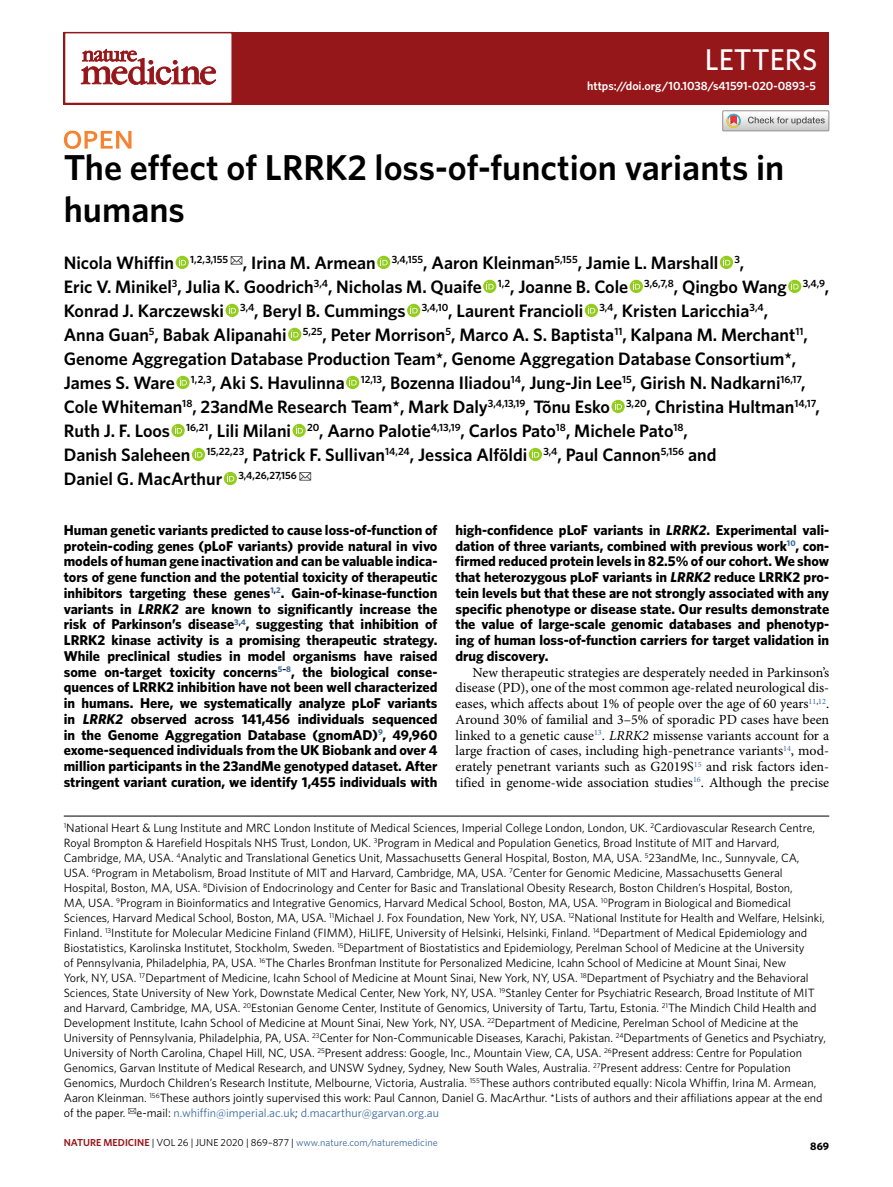
<style>
.page{position:relative;width:893px;height:1187px;background:#fff}
.page>*{position:absolute;margin:0;border:0;box-sizing:border-box;transform-origin:0 0}
.t1{font:600 36px/42px "Whitney";color:#000}
.t2{font:500 30px "Whitney";color:#fff}
.t3{font:600 18px/24px "Whitney";color:#000}
.t4{font:700 14.25px/15.8px "Whitney";color:#000;text-align:justify}
.t5{font:13.95px/15.8px "Minion Pro";color:#000;text-align:justify}
.t6{font:12px/15px "Whitney";color:#000}
.t7{font:12px "Whitney Semibold 2";color:#fff}
.t8{font:700 10.8px "Whitney";color:#000}
.t9{font:10.2px "Whitney";color:#3b699e}
.t10{font:600 10.2px "Whitney";color:#96171a}
.t11{font:10.2px "Whitney";letter-spacing:-.005em;color:#000}
.s1{font-style:italic}
.s2{color:#3b699e}
.s3{color:#000}
</style>
<div class="page">
<div style="left:64px;top:32px;width:765px;height:72px;background:#96171a"></div>
<div style="left:64px;top:32px;width:169px;height:72px;background:#fff;border:2px solid #96171a"></div>
<svg style="left:81px;top:49px;width:135px;height:36px"></svg>
<hr style="left:64px;top:815px;width:765px;height:1px;background:#000">
<svg style="left:176px;top:256px;width:13px;height:13px"></svg>
<svg style="left:179px;top:258px;width:7px;height:7px"></svg>
<svg style="left:377px;top:256px;width:13px;height:13px"></svg>
<svg style="left:380px;top:258px;width:8px;height:7px"></svg>
<svg style="left:720px;top:256px;width:13px;height:13px"></svg>
<svg style="left:723px;top:258px;width:7px;height:7px"></svg>
<svg style="left:483px;top:280px;width:13px;height:13px"></svg>
<svg style="left:486px;top:282px;width:8px;height:7px"></svg>
<svg style="left:630px;top:280px;width:13px;height:13px"></svg>
<svg style="left:633px;top:282px;width:7px;height:7px"></svg>
<svg style="left:788px;top:280px;width:13px;height:13px"></svg>
<svg style="left:791px;top:282px;width:8px;height:7px"></svg>
<svg style="left:225px;top:304px;width:14px;height:13px"></svg>
<svg style="left:229px;top:306px;width:7px;height:7px"></svg>
<svg style="left:407px;top:304px;width:13px;height:13px"></svg>
<svg style="left:410px;top:306px;width:8px;height:7px"></svg>
<svg style="left:585px;top:304px;width:13px;height:13px"></svg>
<svg style="left:588px;top:306px;width:7px;height:7px"></svg>
<svg style="left:288px;top:328px;width:13px;height:13px"></svg>
<svg style="left:291px;top:330px;width:8px;height:7px"></svg>
<svg style="left:176px;top:376px;width:14px;height:13px"></svg>
<svg style="left:180px;top:378px;width:7px;height:7px"></svg>
<svg style="left:346px;top:376px;width:13px;height:13px"></svg>
<svg style="left:349px;top:378px;width:8px;height:7px"></svg>
<svg style="left:611px;top:400px;width:14px;height:13px"></svg>
<svg style="left:615px;top:402px;width:7px;height:7px"></svg>
<svg style="left:171px;top:424px;width:14px;height:13px"></svg>
<svg style="left:175px;top:426px;width:7px;height:7px"></svg>
<svg style="left:292px;top:424px;width:14px;height:13px"></svg>
<svg style="left:296px;top:426px;width:7px;height:7px"></svg>
<svg style="left:192px;top:448px;width:13px;height:13px"></svg>
<svg style="left:195px;top:450px;width:7px;height:7px"></svg>
<svg style="left:529px;top:448px;width:13px;height:13px"></svg>
<svg style="left:532px;top:450px;width:7px;height:7px"></svg>
<svg style="left:224px;top:472px;width:13px;height:13px"></svg>
<svg style="left:227px;top:474px;width:7px;height:7px"></svg>
<svg style="left:64px;top:131px;width:67px;height:18px"></svg>
<svg style="left:723px;top:111px;width:106px;height:20px"></svg>
<h2 class="t2" style="left:705px;top:39px;width:114px">LETTERS</h2>
<p class="t7" style="left:587px;top:78px;width:230px">https://doi.org/10.1038/s41591-020-0893-5</p>
<h1 class="t1" style="left:64px;top:146px;width:722px">The effect of LRRK2 loss-of-function variants in humans</h1>
<p class="t3" style="left:64px;top:250px;width:767px">Nicola Whiffin <sup>1,2,3,155</sup> <sup>✉</sup>, Irina M. Armean <sup>3,4,155</sup>, Aaron Kleinman<sup>5,155</sup>, Jamie L. Marshall <sup>3</sup>,<br>Eric V. Minikel<sup>3</sup>, Julia K. Goodrich<sup>3,4</sup>, Nicholas M. Quaife <sup>1,2</sup>, Joanne B. Cole <sup>3,6,7,8</sup>, Qingbo Wang <sup>3,4,9</sup>, Konrad J. Karczewski <sup>3,4</sup>, Beryl B. Cummings <sup>3,4,10</sup>, Laurent Francioli <sup>3,4</sup>, Kristen Laricchia<sup>3,4</sup>,<br>Anna Guan<sup>5</sup>, Babak Alipanahi <sup>5,25</sup>, Peter Morrison<sup>5</sup>, Marco A. S. Baptista<sup>11</sup>, Kalpana M. Merchant<sup>11</sup>, Genome Aggregation Database Production Team*, Genome Aggregation Database Consortium*, James S. Ware <sup>1,2,3</sup>, Aki S. Havulinna <sup>12,13</sup>, Bozenna Iliadou<sup>14</sup>, Jung-Jin Lee<sup>15</sup>, Girish N. Nadkarni<sup>16,17</sup>, Cole Whiteman<sup>18</sup>, 23andMe Research Team*, Mark Daly<sup>3,4,13,19</sup>, Tõnu Esko <sup>3,20</sup>, Christina Hultman<sup>14,17</sup>, Ruth J. F. Loos <sup>16,21</sup>, Lili Milani <sup>20</sup>, Aarno Palotie<sup>4,13,19</sup>, Carlos Pato<sup>18</sup>, Michele Pato<sup>18</sup>,<br>Danish Saleheen <sup>15,22,23</sup>, Patrick F. Sullivan<sup>14,24</sup>, Jessica Alföldi <sup>3,4</sup>, Paul Cannon<sup>5,156</sup> and<br>Daniel G. MacArthur <sup>3,4,26,27,156</sup> <sup>✉</sup></p>
<p class="t4" style="left:64px;top:521px;width:375px">Human genetic variants predicted to cause loss-of-function of protein-coding genes (pLoF variants) provide natural in vivo models of human gene inactivation and can be valuable indica&shy;tors of gene function and the potential toxicity of therapeutic inhibitors targeting these genes<sup>1</sup><sup>,</sup><sup>2</sup>. Gain-of-kinase-function variants in <span class="s1">LRRK2</span> are known to significantly increase the risk of Parkinson’s disease<sup>3</sup><sup>,</sup><sup>4</sup>, suggesting that inhibition of LRRK2 kinase activity is a promising therapeutic strategy.<br>While preclinical studies in model organisms have raised some on-target toxicity concerns<sup>5</sup><sup>–</sup><sup>8</sup>, the biological conse&shy;quences of LRRK2 inhibition have not been well characterized in humans. Here, we systematically analyze pLoF variants in <span class="s1">LRRK2</span> observed across 141,456 individuals sequenced in the Genome Aggregation Database (gnomAD)<sup>9</sup>, 49,960 exome-sequenced individuals from the UK Biobank and over 4 million participants in the 23andMe genotyped dataset. After stringent variant curation, we identify 1,455 individuals with</p>
<p class="t4" style="left:455px;top:521px;width:375px">high-confidence pLoF variants in <span class="s1">LRRK2</span>. Experimental vali&shy;dation of three variants, combined with previous work<sup>10</sup>, con&shy;firmed reduced protein levels in 82.5% of our cohort. We show that heterozygous pLoF variants in <span class="s1">LRRK2</span> reduce LRRK2 pro&shy;tein levels but that these are not strongly associated with any specific phenotype or disease state. Our results demonstrate the value of large-scale genomic databases and phenotyp&shy;ing of human loss-of-function carriers for target validation in drug discovery.</p>
<p class="t5" style="left:455px;top:664px;width:375px;text-indent:17px">New therapeutic strategies are desperately needed in Parkinson’s disease (PD), one of the most common age-related neurological dis&shy;eases, which affects about 1% of people over the age of 60 years<sup>11</sup><sup>,</sup><sup>12</sup>.<br>Around 30% of familial and 3–5% of sporadic PD cases have been linked to a genetic cause<sup>13</sup>. <span class="s1">LRRK2</span> missense variants account for a large fraction of cases, including high-penetrance variants<sup>14</sup>, mod&shy;erately penetrant variants such as G2019S<sup>15</sup> and risk factors iden&shy;tified in genome-wide association studies<sup>16</sup>. Although the precise</p>
<p class="t6" style="left:64px;top:819px;width:764px"><sup>1</sup>National Heart &amp; Lung Institute and MRC London Institute of Medical Sciences, Imperial College London, London, UK. <sup>2</sup>Cardiovascular Research Centre, Royal Brompton &amp; Harefield Hospitals NHS Trust, London, UK. <sup>3</sup>Program in Medical and Population Genetics, Broad Institute of MIT and Harvard, Cambridge, MA, USA. <sup>4</sup>Analytic and Translational Genetics Unit, Massachusetts General Hospital, Boston, MA, USA. <sup>5</sup>23andMe, Inc., Sunnyvale, CA, USA. <sup>6</sup>Program in Metabolism, Broad Institute of MIT and Harvard, Cambridge, MA, USA. <sup>7</sup>Center for Genomic Medicine, Massachusetts General Hospital, Boston, MA, USA. <sup>8</sup>Division of Endocrinology and Center for Basic and Translational Obesity Research, Boston Children’s Hospital, Boston,<br>MA, USA. <sup>9</sup>Program in Bioinformatics and Integrative Genomics, Harvard Medical School, Boston, MA, USA. <sup>10</sup>Program in Biological and Biomedical Sciences, Harvard Medical School, Boston, MA, USA. <sup>11</sup>Michael J. Fox Foundation, New York, NY, USA. <sup>12</sup>National Institute for Health and Welfare, Helsinki, Finland. <sup>13</sup>Institute for Molecular Medicine Finland (FIMM), HiLIFE, University of Helsinki, Helsinki, Finland. <sup>14</sup>Department of Medical Epidemiology and Biostatistics, Karolinska Institutet, Stockholm, Sweden. <sup>15</sup>Department of Biostatistics and Epidemiology, Perelman School of Medicine at the University<br>of Pennsylvania, Philadelphia, PA, USA. <sup>16</sup>The Charles Bronfman Institute for Personalized Medicine, Icahn School of Medicine at Mount Sinai, New<br>York, NY, USA. <sup>17</sup>Department of Medicine, Icahn School of Medicine at Mount Sinai, New York, NY, USA. <sup>18</sup>Department of Psychiatry and the Behavioral Sciences, State University of New York, Downstate Medical Center, New York, NY, USA. <sup>19</sup>Stanley Center for Psychiatric Research, Broad Institute of MIT and Harvard, Cambridge, MA, USA. <sup>20</sup>Estonian Genome Center, Institute of Genomics, University of Tartu, Tartu, Estonia. <sup>21</sup>The Mindich Child Health and Development Institute, Icahn School of Medicine at Mount Sinai, New York, NY, USA. <sup>22</sup>Department of Medicine, Perelman School of Medicine at the University of Pennsylvania, Philadelphia, PA, USA. <sup>23</sup>Center for Non-Communicable Diseases, Karachi, Pakistan. <sup>24</sup>Departments of Genetics and Psychiatry, University of North Carolina, Chapel Hill, NC, USA. <sup>25</sup>Present address: Google, Inc., Mountain View, CA, USA. <sup>26</sup>Present address: Centre for Population Genomics, Garvan Institute of Medical Research, and UNSW Sydney, Sydney, New South Wales, Australia. <sup>27</sup>Present address: Centre for Population Genomics, Murdoch Children’s Research Institute, Melbourne, Victoria, Australia. <sup>155</sup>These authors contributed equally: Nicola Whiffin, Irina M. Armean, Aaron Kleinman. <sup>156</sup>These authors jointly supervised this work: Paul Cannon, Daniel G. MacArthur. *Lists of authors and their affiliations appear at the end of the paper. <sup>✉</sup>e-mail: <span class="s2">n.whiffin@imperial.ac.uk</span>; <span class="s2">d.macarthur@garvan.org.au</span></p>
<p class="t10" style="left:64px;top:1135px;width:55px">Nature Medicine</p>
<p class="t11" style="left:152px;top:1135px;width:55px">| VOL 26 | June</p>
<p class="t9" style="left:221px;top:1135px;width:219px"><span class="s3">2020 | 869–877 |</span> www.nature.com/naturemedicine</p>
<p class="t8" style="left:810px;top:1138px;width:20px">869</p>
</div>
